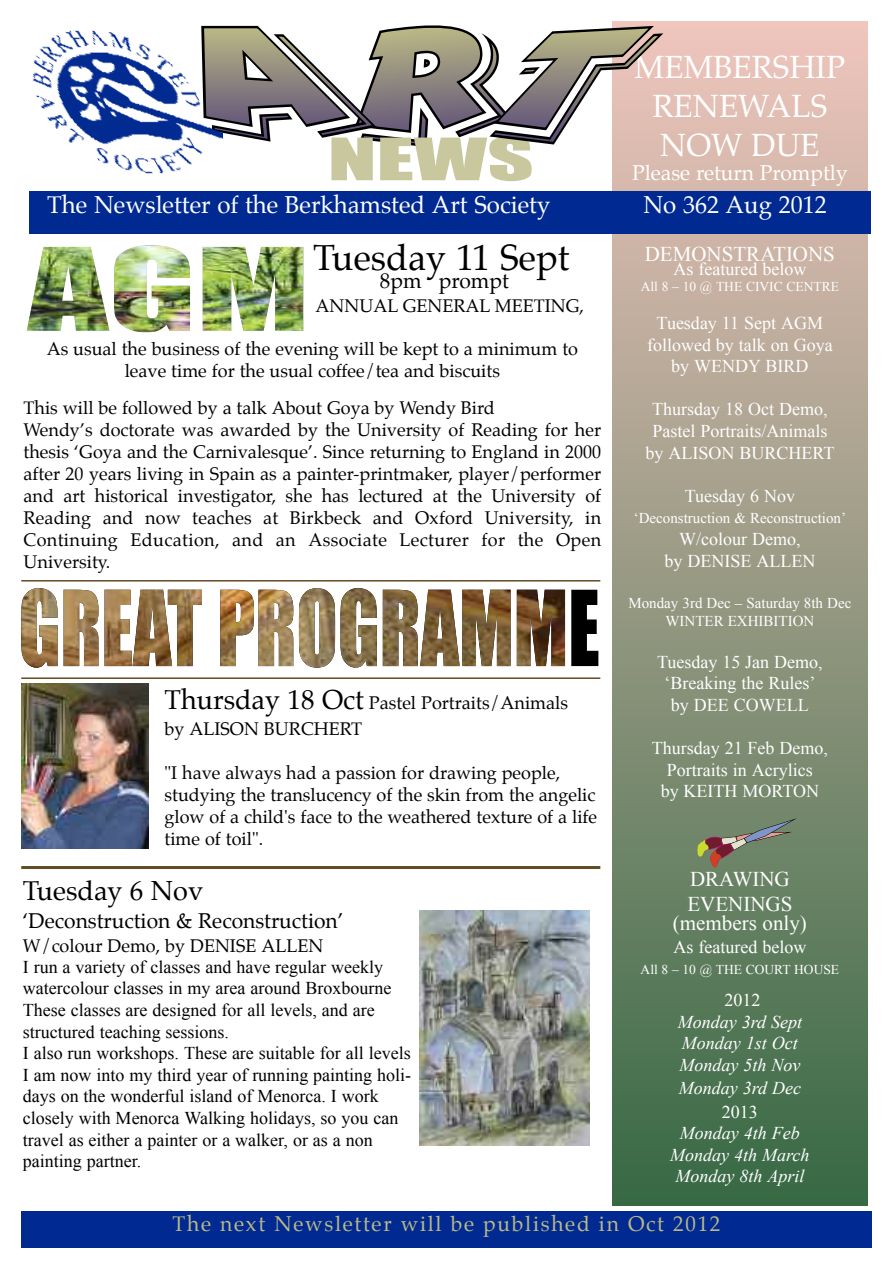
<style>
.page{position:relative;width:893px;height:1263px;background:#fff}
.page>*{position:absolute;margin:0;border:0;box-sizing:border-box;transform-origin:0 0}
.t1{font:54px "Impact";color:#c9c79e;scale:1.67 1}
.t2{font:36px "Palatino";color:#000}
.t3{font:31.5px/39px "Palatino";color:#fff;text-align:center}
.t4{font:27px "Palatino";color:#000}
.t5{font:24px "Palatino";color:#fff}
.t6{font:21px/25.2px "Times New Roman";color:#fff}
.t7{font:21px "Palatino";letter-spacing:.08em;color:#bbb986}
.t8{font:21px "Palatino";color:#000}
.t9{font:21px "Palatino";color:#fff}
.t10{font:18px/21.9px "Palatino";color:#000}
.t11{font:18px/21.6px "Times New Roman";color:#000}
.t12{font:18px/21.6px "Times New Roman";color:#fff;text-align:center}
.t13{font:italic 18px/21.6px "Times New Roman";color:#fff}
.t14{font:15px/18px "Times New Roman";color:#fff;text-align:center}
.t15{font:13.5px "Times New Roman";color:#fff}
.s1{font-size:27px}
</style>
<div class="page">
<img style="left:32px;top:30px;width:171px;height:144px">
<div style="left:21px;top:1211px;width:851px;height:37px;background:#002a92"></div>
<div style="left:612px;top:21px;width:255px;height:1184px;background:linear-gradient(to bottom,#f0c6bd,#376943)"></div>
<svg style="left:201px;top:23px;width:462px;height:124px"></svg>
<div style="left:29px;top:191px;width:842px;height:43px;background:#002a92"></div>
<img style="left:21px;top:683px;width:128px;height:165px">
<svg style="left:696px;top:818px;width:101px;height:54px;background:#767f68"></svg>
<svg style="left:44px;top:245px;width:260px;height:87px"></svg>
<img style="left:27px;top:247px;width:275px;height:84px">
<img style="left:420px;top:910px;width:170px;height:236px">
<hr style="left:21px;top:866px;width:579px;height:3px;background:#634b25">
<hr style="left:21px;top:580px;width:579px;height:1px;background:#634b25">
<hr style="left:21px;top:677px;width:579px;height:2px;background:#634b25">
<svg style="left:382px;top:589px;width:216px;height:78px"></svg>
<img style="left:21px;top:588px;width:356px;height:80px">
<h1 class="t1" style="left:328px;top:126px;width:125px">NEWS</h1>
<h3 class="t3" style="left:634px;top:50px;width:212px">MEMBERSHIP<br>RENEWALS<br>NOW DUE</h3>
<p class="t9" style="left:632px;top:163px;width:217px">Please return Promptly</p>
<h3 class="t5" style="left:47px;top:193px;width:505px">The Newsletter of the Berkhamsted Art Society</h3>
<h3 class="t5" style="left:643px;top:193px;width:185px">No 362 Aug 2012</h3>
<h2 class="t2" style="left:313px;top:241px;width:258px">Tuesday 11 Sept</h2>
<p class="t6" style="left:645px;top:241px;width:192px">DEMONSTRATIONS</p>
<p class="t12" style="left:673px;top:258px;width:134px">As featured below</p>
<p class="t15" style="left:641px;top:278px;width:200px">All 8 – 10 @ THE CIVIC CENTRE</p>
<p class="t12" style="left:647px;top:312px;width:187px">Tuesday 11 Sept AGM followed by talk on Goya by WENDY BIRD</p>
<p class="t12" style="left:645px;top:399px;width:190px">Thursday 18 Oct Demo,<br>Pastel Portraits/Animals by ALISON BURCHERT</p>
<p class="t12" style="left:685px;top:485px;width:112px">Tuesday 6 Nov</p>
<p class="t14" style="left:634px;top:509px;width:214px">‘Deconstruction &amp; Reconstruction’</p>
<p class="t12" style="left:664px;top:528px;width:152px">W/colour Demo,<br>by DENISE ALLEN</p>
<p class="t14" style="left:628px;top:594px;width:225px">Monday 3rd Dec – Saturday 8th Dec<br>WINTER EXHIBITION</p>
<p class="t12" style="left:657px;top:651px;width:167px">Tuesday 15 Jan Demo, ‘Breaking the Rules’ by DEE COWELL</p>
<p class="t12" style="left:652px;top:737px;width:178px">Thursday 21 Feb Demo,<br>Portraits in Acrylics<br>by KEITH MORTON</p>
<p class="t8" style="left:380px;top:271px;width:130px">8pm prompt</p>
<p class="t10" style="left:316px;top:296px;width:270px">ANNUAL GENERAL MEETING,</p>
<p class="t10" style="left:47px;top:340px;width:533px;text-align:center">As usual the business of the evening will be kept to a minimum to leave time for the usual coffee/tea and biscuits</p>
<p class="t10" style="left:24px;top:398px;width:579px">This will be followed by a talk About Goya by Wendy Bird<br>Wendy’s doctorate was awarded by the University of Reading for her thesis ‘Goya and the Carnivalesque’. Since returning to England in 2000 after 20 years living in Spain as a painter-printmaker, player/performer and art historical investigator, she has lectured at the University of Reading and now teaches at Birkbeck and Oxford University, in Continuing Education, and an Associate Lecturer for the Open University.</p>
<p class="t10" style="left:164px;top:691px;width:405px;line-height:26.2px"><span class="s1">Thursday 18 Oct</span> Pastel Portraits/Animals by ALISON BURCHERT</p>
<p class="t10" style="left:164px;top:763px;width:434px">"I have always had a passion for drawing people, studying the translucency of the skin from the angelic glow of a child's face to the weathered texture of a life time of toil".</p>
<h3 class="t4" style="left:23px;top:877px;width:182px">Tuesday 6 Nov</h3>
<p class="t8" style="left:23px;top:911px;width:322px">‘Deconstruction &amp; Reconstruction’</p>
<p class="t10" style="left:23px;top:936px;width:302px">W/colour Demo, by DENISE ALLEN</p>
<p class="t11" style="left:23px;top:956px;width:390px">I run a variety of classes and have regular weekly watercolour classes in my area around Broxbourne These classes are designed for all levels, and are structured teaching sessions.<br>I also run workshops. These are suitable for all levels I am now into my third year of running painting holi&shy;days on the wonderful island of Menorca. I work closely with Menorca Walking holidays, so you can travel as either a painter or a walker, or as a non painting partner.</p>
<p class="t6" style="left:687px;top:866px;width:106px">DRAWING<br>EVENINGS</p>
<p class="t6" style="left:673px;top:910px;width:136px">(members only)</p>
<p class="t12" style="left:673px;top:936px;width:134px">As featured below</p>
<p class="t15" style="left:641px;top:962px;width:200px">All 8 – 10 @ THE COURT HOUSE</p>
<p class="t12" style="left:724px;top:989px;width:37px">2012</p>
<p class="t13" style="left:678px;top:1011px;width:126px">Monday 3rd Sept<br>Monday 1st Oct<br>Monday 5th Nov</p>
<p class="t13" style="left:679px;top:1077px;width:124px">Monday 3rd Dec</p>
<p class="t12" style="left:722px;top:1101px;width:37px">2013</p>
<p class="t13" style="left:670px;top:1122px;width:141px;text-align:center">Monday 4th Feb<br>Monday 4th March<br>Monday 8th April</p>
<p class="t7" style="left:173px;top:1214px;width:549px">The next Newsletter will be published in Oct 2012</p>
</div>
